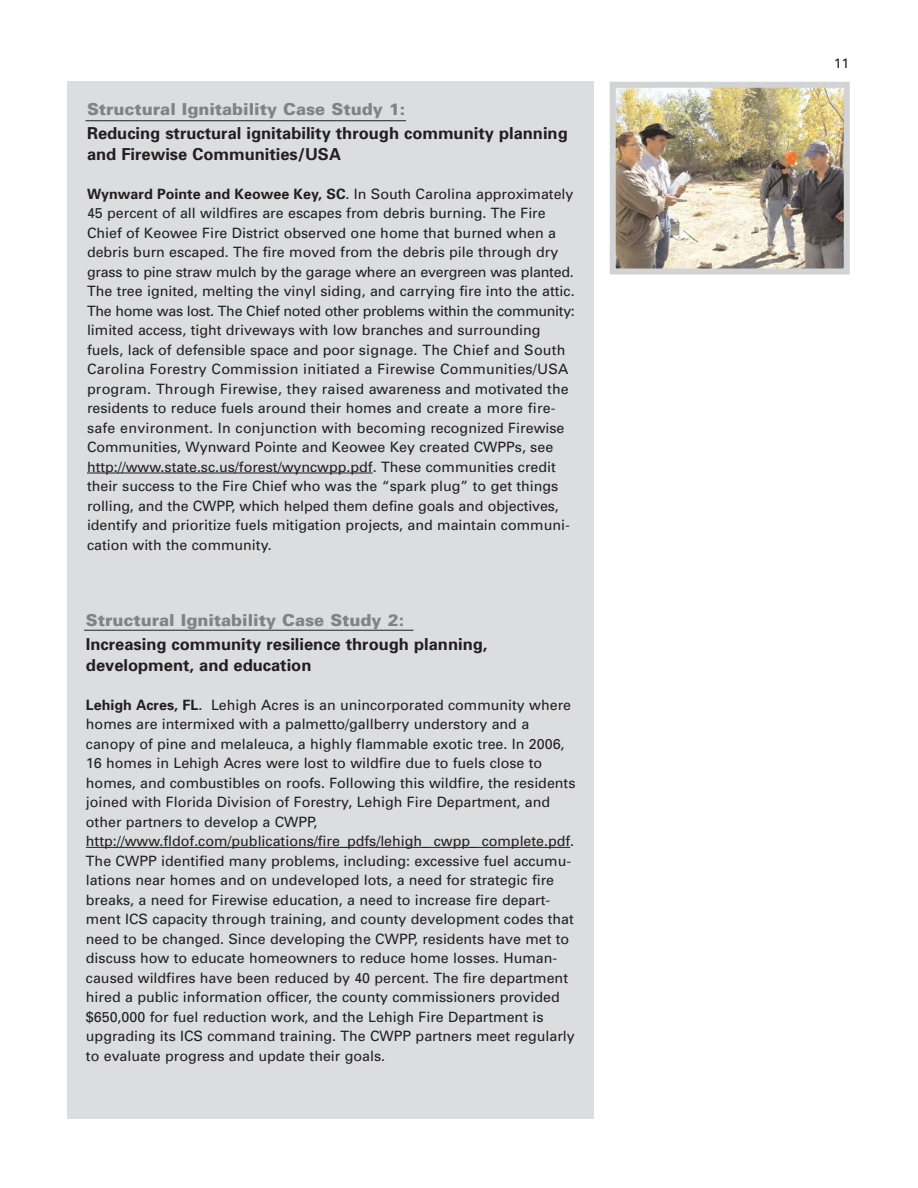
<style>
.page{position:relative;width:918px;height:1188px;background:#fff}
.page>*{position:absolute;margin:0;border:0;box-sizing:border-box;transform-origin:0 0}
.t1{font:700 16.5px/21px "Univers";color:#231f20}
.t2{font:900 16.5px "Univers";color:#808285}
.t3{font:14.25px/19.5px "Univers";color:#231f20}
.t4{font:13.5px "Univers";color:#231f20}
.s1{font-weight:700}
</style>
<div class="page">
<div style="left:68px;top:81px;width:526px;height:1038px;background:#dcddde"></div>
<img style="left:617px;top:89px;width:226px;height:178px">
<div style="left:610px;top:82px;width:240px;height:192px;border:6px solid #d1d3d4"></div>
<hr style="left:87px;top:473px;width:74px;height:1px;background:#231f20">
<hr style="left:161px;top:473px;width:212px;height:1px;background:#231f20">
<hr style="left:86px;top:847px;width:74px;height:1px;background:#231f20">
<hr style="left:160px;top:847px;width:410px;height:1px;background:#231f20">
<hr style="left:84px;top:630px;width:330px;height:1px;background:#231f20">
<hr style="left:86px;top:120px;width:320px;height:1px;background:#231f20">
<p class="t2" style="left:87px;top:103px;width:320px">Structural Ignitability Case Study 1:</p>
<p class="t1" style="left:87px;top:124px;width:482px">Reducing structural ignitability through community planning and Firewise Communities/USA</p>
<p class="t3" style="left:87px;top:185px;width:489px"><span class="s1">Wynward Pointe and Keowee Key, SC</span>. In South Carolina approximately 45 percent of all wildfires are escapes from debris burning. The Fire Chief of Keowee Fire District observed one home that burned when a debris burn escaped. The fire moved from the debris pile through dry grass to pine straw mulch by the garage where an evergreen was planted.<br>The tree ignited, melting the vinyl siding, and carrying fire into the attic.<br>The home was lost. The Chief noted other problems within the community: limited access, tight driveways with low branches and surrounding fuels, lack of defensible space and poor signage. The Chief and South Carolina Forestry Commission initiated a Firewise Communities/USA program. Through Firewise, they raised awareness and motivated the residents to reduce fuels around their homes and create a more fire&shy;safe environment. In conjunction with becoming recognized Firewise Communities, Wynward Pointe and Keowee Key created CWPPs, see http://www.state.sc.us/forest/wyncwpp.pdf. These communities credit their success to the Fire Chief who was the “spark plug” to get things rolling, and the CWPP, which helped them define goals and objectives, identify and prioritize fuels mitigation projects, and maintain communi&shy;cation with the community.</p>
<p class="t2" style="left:86px;top:614px;width:320px">Structural Ignitability Case Study 2:</p>
<p class="t1" style="left:86px;top:635px;width:403px">Increasing community resilience through planning, development, and education</p>
<p class="t3" style="left:86px;top:696px;width:491px"><span class="s1">Lehigh Acres, FL</span>. Lehigh Acres is an unincorporated community where homes are intermixed with a palmetto/gallberry understory and a canopy of pine and melaleuca, a highly flammable exotic tree. In 2006, 16 homes in Lehigh Acres were lost to wildfire due to fuels close to homes, and combustibles on roofs. Following this wildfire, the residents joined with Florida Division of Forestry, Lehigh Fire Department, and other partners to develop a CWPP, http://www.fldof.com/publications/fire_pdfs/lehigh_ cwpp_ complete.pdf.<br>The CWPP identified many problems, including: excessive fuel accumu&shy;lations near homes and on undeveloped lots, a need for strategic fire breaks, a need for Firewise education, a need to increase fire depart&shy;ment ICS capacity through training, and county development codes that need to be changed. Since developing the CWPP, residents have met to discuss how to educate homeowners to reduce home losses. Human&shy;caused wildfires have been reduced by 40 percent. The fire department hired a public information officer, the county commissioners provided $650,000 for fuel reduction work, and the Lehigh Fire Department is upgrading its ICS command training. The CWPP partners meet regularly to evaluate progress and update their goals.</p>
<p class="t4" style="left:834px;top:58px;width:17px">11</p>
</div>
